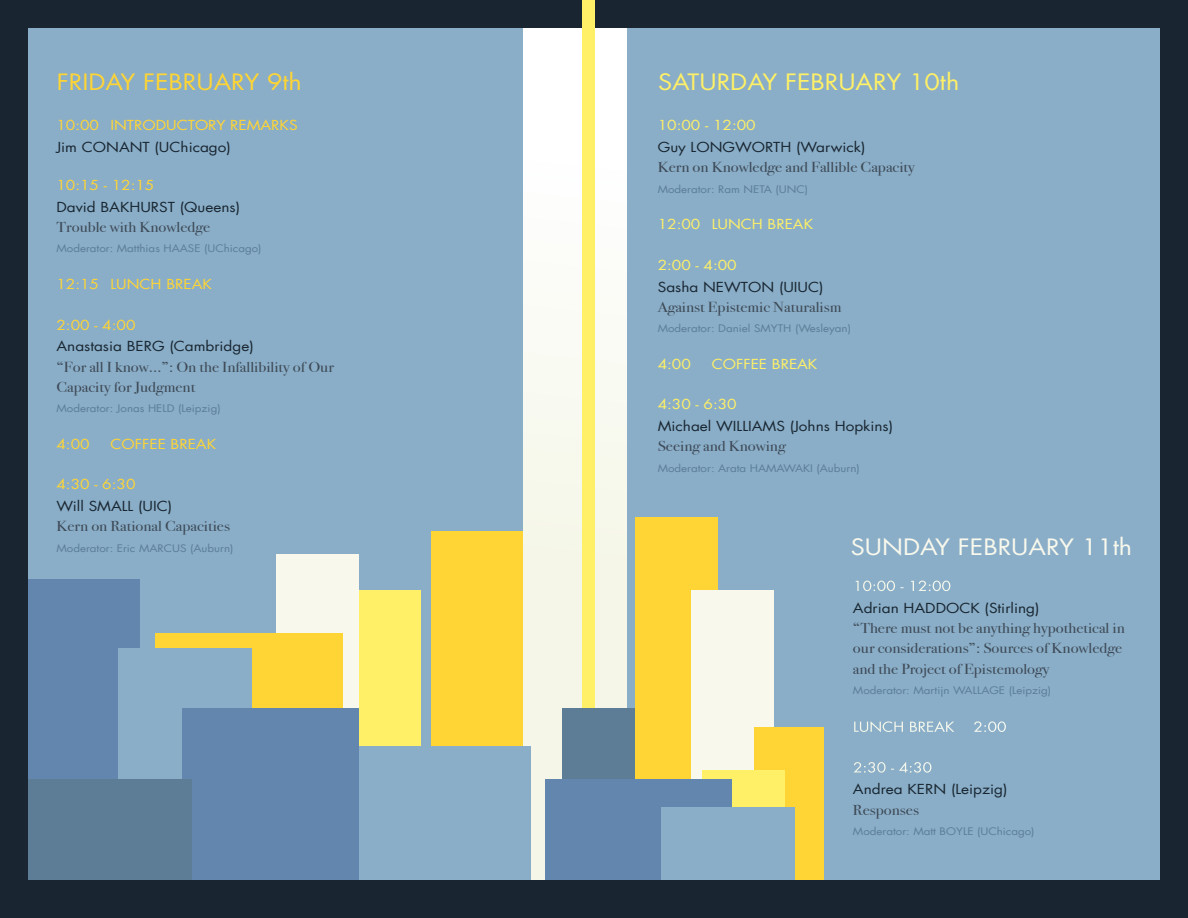
<style>
.page{position:relative;width:1188px;height:918px;background:#fff}
.page>*{position:absolute;margin:0;border:0;box-sizing:border-box;transform-origin:0 0}
.t1{font:22.05px "Futura";color:#fff067;scale:1.14 1}
.t2{font:22.05px "Futura";color:#f8f8ec;scale:1.14 1}
.t3{font:22.05px "Futura";color:#ffd535;scale:1.14 1}
.t4{font:14.55px/20.2px "Bodoni Svty Two ITCTT";color:#3e4a57;scale:1.14 1}
.t5{font:13.5px/21.8px "Futura";color:#192631;scale:1.14 1}
.t6{font:13.5px "Futura";color:#ffd535;scale:1.14 1}
.t7{font:13.5px "Futura";color:#fff067;scale:1.14 1}
.t8{font:13.5px "Futura";color:#fff;scale:1.14 1}
.t9{font:10.2px "Futura";color:#5d7d96;scale:1.14 1}
.s1{color:#ffd535}
.s2{color:#fff067}
.s3{color:#fff}
</style>
<div class="page">
<div style="left:6px;top:19px;width:1178px;height:899px;background:#8aaec8"></div>
<div style="left:301px;top:591px;width:120px;height:327px;background:#fff067"></div>
<div style="left:431px;top:532px;width:140px;height:386px;background:#ffd535"></div>
<div style="left:523px;top:19px;width:103px;height:899px;background:linear-gradient(to bottom,#fff,#e9eddd)"></div>
<div style="left:277px;top:554px;width:82px;height:364px;background:#f8f8ec"></div>
<div style="left:155px;top:634px;width:188px;height:284px;background:#ffd535"></div>
<div style="left:0;top:0;width:1188px;height:28px;background:#192631"></div>
<div style="left:582px;top:0;width:13px;height:918px;background:#fff067"></div>
<div style="left:352px;top:747px;width:179px;height:171px;background:#8aaec8"></div>
<div style="left:7px;top:580px;width:133px;height:338px;background:#6386ae"></div>
<div style="left:563px;top:708px;width:128px;height:210px;background:#5d7d96"></div>
<div style="left:636px;top:517px;width:82px;height:401px;background:#ffd535"></div>
<div style="left:118px;top:649px;width:133px;height:269px;background:#8aaec8"></div>
<div style="left:691px;top:591px;width:83px;height:327px;background:#f8f8ec"></div>
<div style="left:754px;top:727px;width:70px;height:191px;background:#ffd535"></div>
<div style="left:182px;top:708px;width:177px;height:210px;background:#6386ae"></div>
<div style="left:703px;top:771px;width:82px;height:147px;background:#fff067"></div>
<div style="left:546px;top:779px;width:186px;height:139px;background:#6386ae"></div>
<div style="left:662px;top:807px;width:133px;height:111px;background:#8aaec8"></div>
<div style="left:0;top:779px;width:191px;height:139px;background:#5d7d96"></div>
<div style="left:0;top:881px;width:1188px;height:37px;background:#192631"></div>
<div style="left:1161px;top:0;width:27px;height:918px;background:#192631"></div>
<div style="left:0;top:2px;width:27px;height:916px;background:#192631"></div>
<p class="t3" style="left:57px;top:68px;width:217px">FRIDAY FEBRUARY 9th</p>
<p class="t6" style="left:56px;top:117px;width:213px">10:00 INTRODUCTORY REMARKS</p>
<p class="t5" style="left:56px;top:136px;width:155px">Jim CONANT (UChicago)</p>
<p class="t5" style="left:56px;top:174px;width:163px"><span class="s1">10:15 - 12:15<br></span>David BAKHURST (Queens)</p>
<p class="t4" style="left:56px;top:216px;width:136px">Trouble with Knowledge</p>
<p class="t9" style="left:56px;top:242px;width:181px">Moderator: Matthias HAASE (UChicago)</p>
<p class="t6" style="left:56px;top:275px;width:138px">12:15 LUNCH BREAK</p>
<p class="t5" style="left:56px;top:314px;width:175px"><span class="s1">2:00 - 4:00<br></span>Anastasia BERG (Cambridge)</p>
<p class="t4" style="left:56px;top:355px;width:245px">“For all I know…”: On the Infallibility of Our<br>Capacity for Judgment</p>
<p class="t9" style="left:56px;top:402px;width:146px">Moderator: Jonas HELD (Leipzig)</p>
<p class="t6" style="left:56px;top:435px;width:31px">4:00</p>
<p class="t6" style="left:110px;top:435px;width:94px">COFFEE BREAK</p>
<p class="t5" style="left:56px;top:474px;width:103px"><span class="s1">4:30 - 6:30<br></span>Will SMALL (UIC)</p>
<p class="t4" style="left:56px;top:515px;width:154px">Kern on Rational Capacities</p>
<p class="t9" style="left:56px;top:542px;width:157px">Moderator: Eric MARCUS (Auburn)</p>
<p class="t1" style="left:658px;top:68px;width:266px">SATURDAY FEBRUARY 10th</p>
<p class="t5" style="left:658px;top:115px;width:184px"><span class="s2">10:00 - 12:00<br></span>Guy LONGWORTH (Warwick)</p>
<p class="t4" style="left:658px;top:156px;width:227px">Kern on Knowledge and Fallible Capacity</p>
<p class="t9" style="left:658px;top:182px;width:133px">Moderator: Ram NETA (UNC)</p>
<p class="t7" style="left:658px;top:216px;width:138px">12:00 LUNCH BREAK</p>
<p class="t5" style="left:658px;top:254px;width:147px"><span class="s2">2:00 - 4:00<br></span>Sasha NEWTON (UIUC)</p>
<p class="t4" style="left:658px;top:295px;width:163px">Against Epistemic Naturalism</p>
<p class="t9" style="left:658px;top:322px;width:171px">Moderator: Daniel SMYTH (Wesleyan)</p>
<p class="t7" style="left:658px;top:355px;width:31px">4:00</p>
<p class="t7" style="left:712px;top:355px;width:94px">COFFEE BREAK</p>
<p class="t5" style="left:658px;top:394px;width:208px"><span class="s2">4:30 - 6:30<br></span>Michael WILLIAMS (Johns Hopkins)</p>
<p class="t4" style="left:658px;top:435px;width:114px">Seeing and Knowing</p>
<p class="t9" style="left:658px;top:461px;width:179px">Moderator: Arata HAMAWAKI (Auburn)</p>
<p class="t2" style="left:851px;top:533px;width:248px">SUNDAY FEBRUARY 11th</p>
<p class="t5" style="left:853px;top:575px;width:165px"><span class="s3">10:00 - 12:00<br></span>Adrian HADDOCK (Stirling)</p>
<p class="t4" style="left:853px;top:616px;width:240px">“There must not be anything hypothetical in our considerations”: Sources of Knowledge and the Project of Epistemology</p>
<p class="t9" style="left:853px;top:684px;width:175px">Moderator: Martijn WALLAGE (Leipzig)</p>
<p class="t8" style="left:853px;top:718px;width:90px">LUNCH BREAK</p>
<p class="t8" style="left:973px;top:718px;width:31px">2:00</p>
<p class="t5" style="left:853px;top:757px;width:137px"><span class="s3">2:30 - 4:30<br></span>Andrea KERN (Leipzig)</p>
<p class="t4" style="left:853px;top:798px;width:59px">Responses</p>
<p class="t9" style="left:853px;top:825px;width:161px">Moderator: Matt BOYLE (UChicago)</p>
</div>
